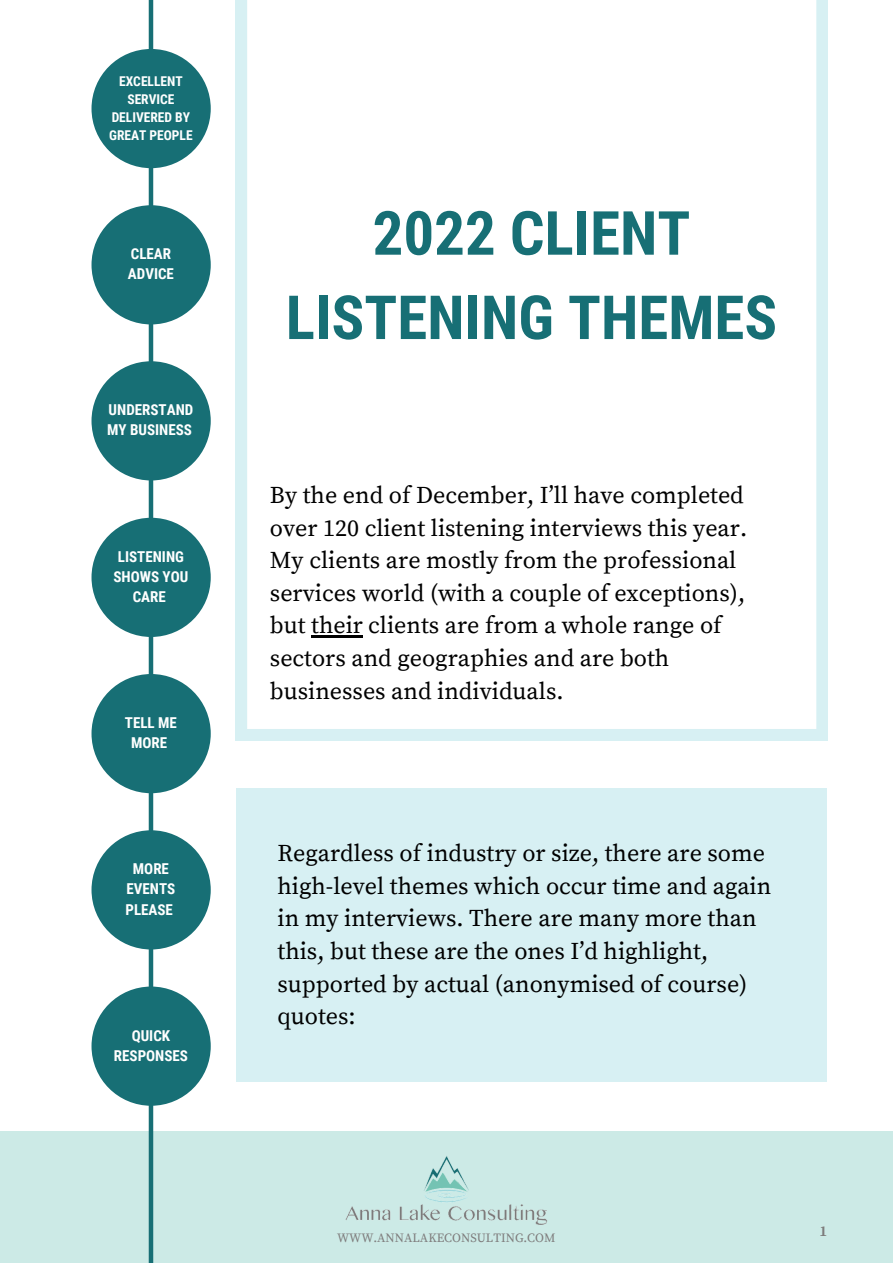
<style>
.page{position:relative;width:893px;height:1264px;background:#fff}
.page>*{position:absolute;margin:0;border:0;box-sizing:border-box;transform-origin:0 0}
.t1{font:700 60.9px/84.3px "Roboto Condensed";color:#176f75;text-align:center}
.t2{font:24px/32.5px "Source Serif Pro";color:#000}
.t3{font:700 15px/20.2px "Roboto Condensed";color:#fff;text-align:center}
.t4{font:700 15px "Source Serif Pro";color:#7e7c7c}
.t5{font:700 13.5px/18px "Roboto Condensed";color:#fff;text-align:center}
.t6{font:12.6px "Source Serif Pro";color:#7e7c7c}
</style>
<div class="page">
<div style="left:0;top:1130px;width:892px;height:132px;background:#cceae6"></div>
<hr style="left:149px;top:0;width:4px;height:1262px;background:#176f75">
<svg style="left:236px;top:0;width:591px;height:740px"></svg>
<div style="left:237px;top:788px;width:590px;height:294px;background:#d7f0f3"></div>
<hr style="left:311px;top:635px;width:52px;height:3px;background:#000">
<div style="left:91px;top:49px;width:120px;height:119px;background:#176f75;border-radius:50%"></div>
<div style="left:91px;top:205px;width:120px;height:119px;background:#176f75;border-radius:50%"></div>
<div style="left:91px;top:361px;width:120px;height:119px;background:#176f75;border-radius:50%"></div>
<div style="left:91px;top:518px;width:120px;height:119px;background:#176f75;border-radius:50%"></div>
<div style="left:91px;top:674px;width:120px;height:119px;background:#176f75;border-radius:50%"></div>
<div style="left:91px;top:830px;width:120px;height:119px;background:#176f75;border-radius:50%"></div>
<div style="left:91px;top:986px;width:120px;height:119px;background:#176f75;border-radius:50%"></div>
<img style="left:345px;top:1156px;width:202px;height:69px">
<p class="t5" style="left:109px;top:72px;width:85px">EXCELLENT<br>SERVICE<br>DELIVERED BY<br>GREAT PEOPLE</p>
<p class="t3" style="left:128px;top:244px;width:48px;text-align:left">CLEAR<br>ADVICE</p>
<p class="t3" style="left:107px;top:400px;width:88px;text-align:left">UNDERSTAND<br>MY BUSINESS</p>
<p class="t3" style="left:113px;top:546px;width:76px">LISTENING<br>SHOWS YOU<br>CARE</p>
<p class="t3" style="left:125px;top:712px;width:53px">TELL ME<br>MORE</p>
<p class="t3" style="left:125px;top:858px;width:51px">MORE<br>EVENTS<br>PLEASE</p>
<p class="t3" style="left:114px;top:1025px;width:76px">QUICK<br>RESPONSES</p>
<h1 class="t1" style="left:286px;top:192px;width:493px">2022 CLIENT<br>LISTENING THEMES</h1>
<p class="t2" style="left:270px;top:479px;width:478px">By the end of December, I’ll have completed over 120 client listening interviews this year.<br>My clients are mostly from the professional services world (with a couple of exceptions), but their clients are from a whole range of sectors and geographies and are both businesses and individuals.</p>
<p class="t2" style="left:277px;top:837px;width:495px">Regardless of industry or size, there are some high-level themes which occur time and again in my interviews. There are many more than this, but these are the ones I’d highlight, supported by actual (anonymised of course) quotes:</p>
<p class="t6" style="left:337px;top:1230px;width:220px">WWW.ANNALAKECONSULTING.COM</p>
<p class="t4" style="left:819px;top:1222px;width:9px">1</p>
</div>
